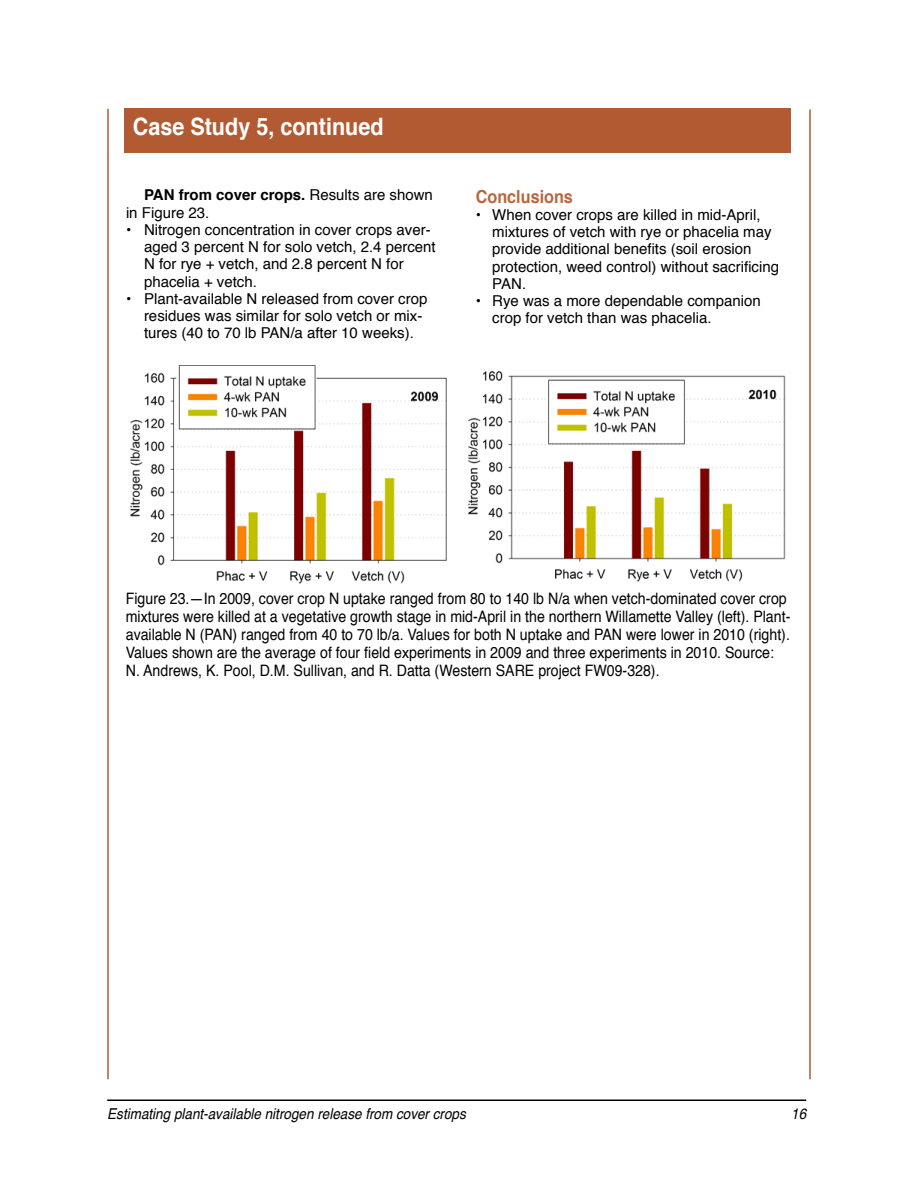
<style>
.page{position:relative;width:918px;height:1188px;background:#fff}
.page>*{position:absolute;margin:0;border:0;box-sizing:border-box;transform-origin:0 0}
.t1{font:700 24px "Helvetica";color:#fff;scale:.9 1}
.subhead2{font:700 18px "Helvetica";color:#b8683d;scale:.9 1}
.t2{font:15.75px/18px "Helvetica";color:#000;scale:.9 1}
.case_study_text{font:15px/17.2px "Helvetica";color:#000}
.t3{font:italic 15px "Helvetica";color:#000;scale:.9 1}
.s1{font-weight:700}
</style>
<div class="page">
<hr style="left:107px;top:109px;width:2px;height:970px;background:#b25a32">
<hr style="left:809px;top:110px;width:2px;height:969px;background:#b25a32">
<hr style="left:107px;top:1100px;width:699px;height:1px;background:#000">
<img style="left:130px;top:365px;width:656px;height:219px">
<div style="left:124px;top:108px;width:666px;height:45px;background:#b25a32"></div>
<h1 class="t1" style="left:133px;top:107px;width:280px">Case Study 5, continued</h1>
<p class="case_study_text" style="left:126px;top:187px;width:308px;text-indent:18px"><span class="s1">PAN from cover crops.</span> Results are shown in Figure 23.</p>
<p class="case_study_text" style="left:144px;top:221px;width:293px;text-indent:-18px">• Nitrogen concentration in cover crops aver&shy;aged 3 percent N for solo vetch, 2.4 percent N for rye + vetch, and 2.8 percent N for phacelia + vetch.</p>
<p class="case_study_text" style="left:144px;top:290px;width:285px;text-indent:-18px">• Plant-available N released from cover crop residues was similar for solo vetch or mix&shy;tures (40 to 70 lb PAN/a after 10 weeks).</p>
<h3 class="subhead2" style="left:476px;top:182px;width:110px">Conclusions</h3>
<p class="case_study_text" style="left:492px;top:206px;width:288px;text-indent:-16px">• When cover crops are killed in mid-April, mixtures of vetch with rye or phacelia may provide additional benefits (soil erosion protection, weed control) without sacrificing PAN.</p>
<p class="case_study_text" style="left:492px;top:293px;width:270px;text-indent:-16px">• Rye was a more dependable companion crop for vetch than was phacelia.</p>
<p class="t2" style="left:126px;top:590px;width:740px">Figure 23.—In 2009, cover crop N uptake ranged from 80 to 140 lb N/a when vetch-dominated cover crop mixtures were killed at a vegetative growth stage in mid-April in the northern Willamette Valley (left). Plant&shy;available N (PAN) ranged from 40 to 70 lb/a. Values for both N uptake and PAN were lower in 2010 (right).<br>Values shown are the average of four field experiments in 2009 and three experiments in 2010. Source:<br>N. Andrews, K. Pool, D.M. Sullivan, and R. Datta (Western SARE project FW09-328).</p>
<p class="t3" style="left:107px;top:1102px;width:400px">Estimating plant-available nitrogen release from cover crops</p>
<p class="t3" style="left:791px;top:1102px;width:18px">16</p>
</div>
